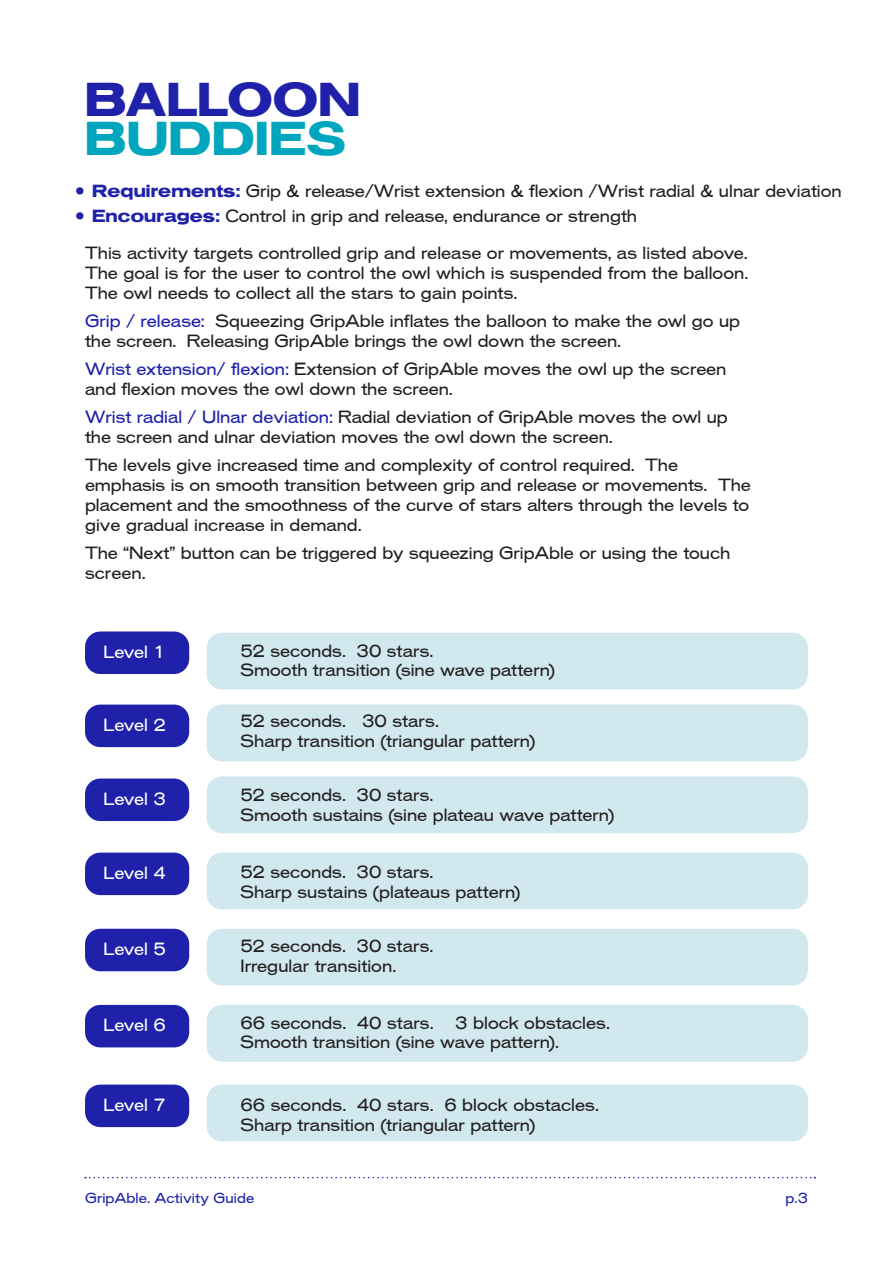
<style>
.page{position:relative;width:893px;height:1263px;background:#fff}
.page>*{position:absolute;margin:0;border:0;box-sizing:border-box;transform-origin:0 0}
.t1{font:700 expanded 38.1px "OPTI Venus";letter-spacing:-.01em;color:#1f21ab}
.t2{font:700 expanded 38.1px "OPTI Venus";letter-spacing:.01em;color:#00a6bd}
.Texto_corrido{font:500 expanded 16.5px/19.8px "Venus SBOP";color:#231f20}
.Texto_corrido-2{font:500 expanded 16.5px "Venus SBOP";letter-spacing:-.01em;color:#fff}
.t3{font:500 expanded 13.5px "Venus SBOP";letter-spacing:.01em;color:#1f21ab}
.s1{font-weight:700;color:#1f21ab}
.s2{color:#1f21ab}
</style>
<div class="page">
<svg style="left:85px;top:1177px;width:730px;height:1px"></svg>
<div style="left:207px;top:633px;width:601px;height:56px;background:#d0e8ee;border-radius:15px"></div>
<div style="left:207px;top:704px;width:601px;height:57px;background:#d0e8ee;border-radius:15px"></div>
<div style="left:207px;top:776px;width:601px;height:57px;background:#d0e8ee;border-radius:15px"></div>
<div style="left:207px;top:852px;width:601px;height:57px;background:#d0e8ee;border-radius:15px"></div>
<div style="left:207px;top:929px;width:601px;height:56px;background:#d0e8ee;border-radius:15px"></div>
<div style="left:207px;top:1005px;width:601px;height:57px;background:#d0e8ee;border-radius:15px"></div>
<div style="left:207px;top:1084px;width:601px;height:57px;background:#d0e8ee;border-radius:15px"></div>
<div style="left:85px;top:631px;width:104px;height:43px;background:#1f21ab;border-radius:15px"></div>
<div style="left:85px;top:704px;width:104px;height:43px;background:#1f21ab;border-radius:15px"></div>
<div style="left:85px;top:778px;width:104px;height:43px;background:#1f21ab;border-radius:15px"></div>
<div style="left:85px;top:852px;width:104px;height:43px;background:#1f21ab;border-radius:15px"></div>
<div style="left:85px;top:929px;width:104px;height:42px;background:#1f21ab;border-radius:15px"></div>
<div style="left:85px;top:1005px;width:104px;height:42px;background:#1f21ab;border-radius:15px"></div>
<div style="left:85px;top:1084px;width:104px;height:43px;background:#1f21ab;border-radius:15px"></div>
<p class="t1" style="left:85px;top:71px;width:277px">BALLOON</p>
<p class="t2" style="left:85px;top:110px;width:262px">BUDDIES</p>
<p class="Texto_corrido" style="left:74px;top:182px;width:769px"><span class="s1">• Requirements:</span> Grip &amp; release/Wrist extension &amp; flexion /Wrist radial &amp; ulnar deviation</p>
<p class="Texto_corrido" style="left:74px;top:206px;width:565px"><span class="s1">• Encourages:</span> Control in grip and release, endurance or strength</p>
<p class="Texto_corrido" style="left:85px;top:243px;width:664px;text-align:justify">This activity targets controlled grip and release or movements, as listed above.<br>The goal is for the user to control the owl which is suspended from the balloon.<br>The owl needs to collect all the stars to gain points.</p>
<p class="Texto_corrido" style="left:85px;top:311px;width:657px"><span class="s2">Grip / release:</span> Squeezing GripAble inflates the balloon to make the owl go up the screen. Releasing GripAble brings the owl down the screen.</p>
<p class="Texto_corrido" style="left:85px;top:359px;width:643px"><span class="s2">Wrist extension/ flexion:</span> Extension of GripAble moves the owl up the screen and flexion moves the owl down the screen.</p>
<p class="Texto_corrido" style="left:85px;top:407px;width:644px"><span class="s2">Wrist radial / Ulnar deviation:</span> Radial deviation of GripAble moves the owl up the screen and ulnar deviation moves the owl down the screen.</p>
<p class="Texto_corrido" style="left:85px;top:456px;width:667px">The levels give increased time and complexity of control required. The emphasis is on smooth transition between grip and release or movements. The placement and the smoothness of the curve of stars alters through the levels to give gradual increase in demand.</p>
<p class="Texto_corrido" style="left:85px;top:543px;width:647px">The “Next” button can be triggered by squeezing GripAble or using the touch screen.</p>
<p class="Texto_corrido-2" style="left:104px;top:642px;width:64px">Level 1</p>
<p class="Texto_corrido-2" style="left:104px;top:715px;width:64px">Level 2</p>
<p class="Texto_corrido-2" style="left:104px;top:789px;width:64px">Level 3</p>
<p class="Texto_corrido-2" style="left:104px;top:863px;width:64px">Level 4</p>
<p class="Texto_corrido-2" style="left:104px;top:939px;width:64px">Level 5</p>
<p class="Texto_corrido-2" style="left:104px;top:1015px;width:64px">Level 6</p>
<p class="Texto_corrido-2" style="left:104px;top:1095px;width:64px">Level 7</p>
<p class="Texto_corrido" style="left:240px;top:641px;width:194px">52 seconds. 30 stars.</p>
<p class="Texto_corrido" style="left:240px;top:661px;width:316px">Smooth transition (sine wave pattern)</p>
<p class="Texto_corrido" style="left:240px;top:711px;width:200px">52 seconds. 30 stars.</p>
<p class="Texto_corrido" style="left:240px;top:731px;width:296px">Sharp transition (triangular pattern)</p>
<p class="Texto_corrido" style="left:240px;top:785px;width:194px">52 seconds. 30 stars.</p>
<p class="Texto_corrido" style="left:240px;top:805px;width:375px">Smooth sustains (sine plateau wave pattern)</p>
<p class="Texto_corrido" style="left:240px;top:862px;width:194px">52 seconds. 30 stars.</p>
<p class="Texto_corrido" style="left:240px;top:882px;width:281px">Sharp sustains (plateaus pattern)</p>
<p class="Texto_corrido" style="left:240px;top:936px;width:194px">52 seconds. 30 stars.</p>
<p class="Texto_corrido" style="left:240px;top:956px;width:157px">Irregular transition.</p>
<p class="Texto_corrido" style="left:240px;top:1013px;width:194px">66 seconds. 40 stars.</p>
<p class="Texto_corrido" style="left:455px;top:1013px;width:156px">3 block obstacles.</p>
<p class="Texto_corrido" style="left:240px;top:1033px;width:320px">Smooth transition (sine wave pattern).</p>
<p class="Texto_corrido" style="left:240px;top:1095px;width:360px">66 seconds. 40 stars. 6 block obstacles.</p>
<p class="Texto_corrido" style="left:240px;top:1115px;width:296px">Sharp transition (triangular pattern)</p>
<p class="t3" style="left:85px;top:1190px;width:171px">GripAble. Activity Guide</p>
<p class="t3" style="left:786px;top:1190px;width:24px">p.3</p>
</div>
